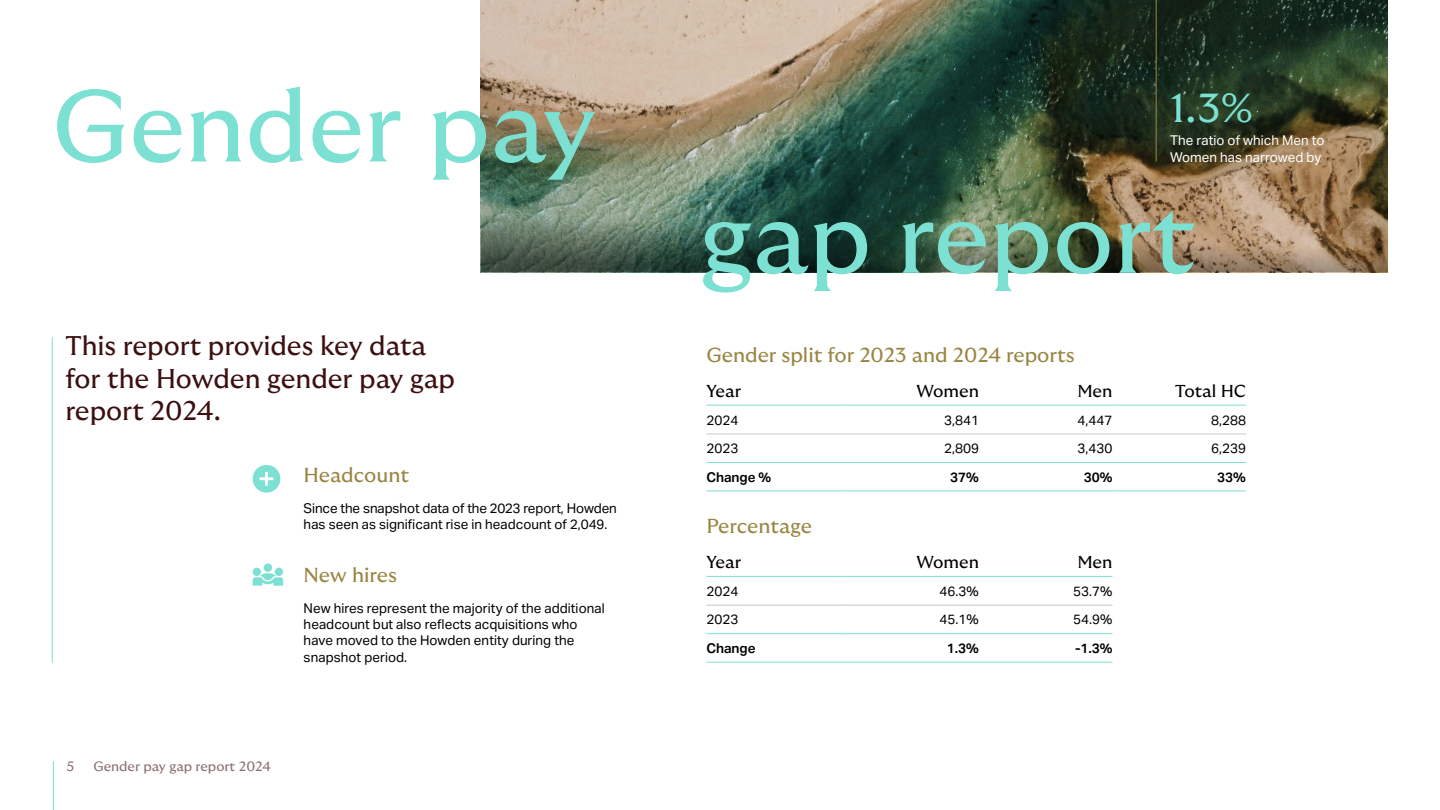
<style>
.page{position:relative;width:1440px;height:810px;background:#fff}
.page>*{position:absolute;margin:0;border:0;box-sizing:border-box;transform-origin:0 0}
.t1{font:101.25px "GT Ultra Median";color:#7ce0d3}
.t2{font:40.5px "GT Ultra Median";color:#7ce0d3}
.t3{font:27px/32.4px "GT Ultra Median";letter-spacing:-.005em;color:#3c0f11}
.t4{font:20.25px "GT Ultra Median";letter-spacing:-.005em;color:#998542}
.t5{font:17.25px "GT Ultra Median";letter-spacing:-.005em;color:#000}
.t6{font:13.5px/16.2px "Aktiv Grotesk";color:#000}
.t7{font:13.5px/16.2px "Aktiv Grotesk";color:#fff}
.t8{font:600 13.5px "Aktiv Grotesk";color:#000}
.t9{font:13.5px "GT Ultra Median";letter-spacing:-.005em;color:#8a6f70}
</style>
<div class="page">
<hr style="left:53px;top:761px;width:1px;height:49px;background:#7ce0d3">
<hr style="left:706px;top:605px;width:140px;height:1px;background:#c6c6c6">
<hr style="left:846px;top:605px;width:133px;height:1px;background:#c6c6c6">
<hr style="left:979px;top:605px;width:134px;height:1px;background:#c6c6c6">
<hr style="left:706px;top:576px;width:140px;height:1px;background:#7ce0d3">
<hr style="left:846px;top:576px;width:133px;height:1px;background:#7ce0d3">
<hr style="left:979px;top:576px;width:134px;height:1px;background:#7ce0d3">
<hr style="left:706px;top:633px;width:140px;height:1px;background:#7ce0d3">
<hr style="left:706px;top:662px;width:140px;height:1px;background:#7ce0d3">
<hr style="left:846px;top:633px;width:133px;height:1px;background:#7ce0d3">
<hr style="left:979px;top:633px;width:134px;height:1px;background:#7ce0d3">
<hr style="left:846px;top:662px;width:133px;height:1px;background:#7ce0d3">
<hr style="left:979px;top:662px;width:134px;height:1px;background:#7ce0d3">
<hr style="left:706px;top:434px;width:140px;height:1px;background:#c6c6c6">
<hr style="left:846px;top:434px;width:133px;height:1px;background:#c6c6c6">
<hr style="left:979px;top:434px;width:134px;height:1px;background:#c6c6c6">
<hr style="left:1113px;top:434px;width:133px;height:1px;background:#c6c6c6">
<hr style="left:706px;top:405px;width:140px;height:1px;background:#7ce0d3">
<hr style="left:846px;top:405px;width:133px;height:1px;background:#7ce0d3">
<hr style="left:979px;top:405px;width:134px;height:1px;background:#7ce0d3">
<hr style="left:1113px;top:405px;width:133px;height:1px;background:#7ce0d3">
<hr style="left:706px;top:462px;width:140px;height:1px;background:#7ce0d3">
<hr style="left:706px;top:491px;width:140px;height:1px;background:#7ce0d3">
<hr style="left:846px;top:462px;width:133px;height:1px;background:#7ce0d3">
<hr style="left:979px;top:462px;width:134px;height:1px;background:#7ce0d3">
<hr style="left:1113px;top:462px;width:133px;height:1px;background:#7ce0d3">
<hr style="left:846px;top:491px;width:133px;height:1px;background:#7ce0d3">
<hr style="left:979px;top:491px;width:134px;height:1px;background:#7ce0d3">
<hr style="left:1113px;top:491px;width:133px;height:1px;background:#7ce0d3">
<img style="left:481px;top:0;width:907px;height:272px">
<hr style="left:1156px;top:0;width:1px;height:162px;background:#998542">
<svg style="left:253px;top:564px;width:30px;height:22px"></svg>
<svg style="left:253px;top:465px;width:27px;height:28px"></svg>
<hr style="left:52px;top:338px;width:1px;height:325px;background:#7ce0d3">
<h1 class="t1" style="left:52px;top:70px;width:546px">Gender pay</h1>
<h3 class="t3" style="left:65px;top:330px;width:391px">This report provides key data for the Howden gender pay gap report 2024.</h3>
<h3 class="t4" style="left:304px;top:464px;width:107px">Headcount</h3>
<p class="t6" style="left:304px;top:500px;width:315px">Since the snapshot data of the 2023 report, Howden has seen as significant rise in headcount of 2,049.</p>
<h3 class="t4" style="left:304px;top:564px;width:95px">New hires</h3>
<p class="t6" style="left:304px;top:600px;width:303px">New hires represent the majority of the additional headcount but also reflects acquisitions who have moved to the Howden entity during the snapshot period.</p>
<p class="t9" style="left:67px;top:759px;width:9px">5</p>
<p class="t9" style="left:94px;top:759px;width:179px">Gender pay gap report 2024</p>
<h2 class="t2" style="left:1170px;top:86px;width:85px">1.3%</h2>
<p class="t7" style="left:1170px;top:133px;width:156px">The ratio of which Men to<br>Women has narrowed by</p>
<h1 class="t1" style="left:700px;top:182px;width:497px">gap report</h1>
<h3 class="t4" style="left:706px;top:344px;width:370px">Gender split for 2023 and 2024 reports</h3>
<p class="t5" style="left:707px;top:381px;width:36px">Year</p>
<p class="t5" style="left:916px;top:381px;width:64px">Women</p>
<p class="t5" style="left:1077px;top:381px;width:37px">Men</p>
<p class="t5" style="left:1175px;top:381px;width:72px">Total HC</p>
<p class="t6" style="left:707px;top:412px;width:33px">2024</p>
<p class="t6" style="left:944px;top:412px;width:36px">3,841</p>
<p class="t6" style="left:1078px;top:412px;width:36px">4,447</p>
<p class="t6" style="left:1211px;top:412px;width:36px">8,288</p>
<p class="t6" style="left:707px;top:440px;width:33px">2023</p>
<p class="t6" style="left:944px;top:440px;width:36px">2,809</p>
<p class="t6" style="left:1078px;top:440px;width:36px">3,430</p>
<p class="t6" style="left:1211px;top:440px;width:36px">6,239</p>
<p class="t8" style="left:707px;top:469px;width:66px">Change %</p>
<p class="t8" style="left:950px;top:469px;width:30px">37%</p>
<p class="t8" style="left:1084px;top:469px;width:30px">30%</p>
<p class="t8" style="left:1217px;top:469px;width:30px">33%</p>
<h3 class="t4" style="left:706px;top:515px;width:107px">Percentage</h3>
<p class="t5" style="left:706px;top:553px;width:36px">Year</p>
<p class="t5" style="left:916px;top:553px;width:64px">Women</p>
<p class="t5" style="left:1077px;top:553px;width:37px">Men</p>
<p class="t6" style="left:706px;top:583px;width:33px">2024</p>
<p class="t6" style="left:940px;top:583px;width:41px">46.3%</p>
<p class="t6" style="left:1073px;top:583px;width:41px">53.7%</p>
<p class="t6" style="left:707px;top:611px;width:33px">2023</p>
<p class="t6" style="left:940px;top:611px;width:41px">45.1%</p>
<p class="t6" style="left:1073px;top:611px;width:41px">54.9%</p>
<p class="t8" style="left:707px;top:640px;width:51px">Change</p>
<p class="t8" style="left:947px;top:640px;width:34px">1.3%</p>
<p class="t8" style="left:1075px;top:640px;width:39px">-1.3%</p>
</div>
